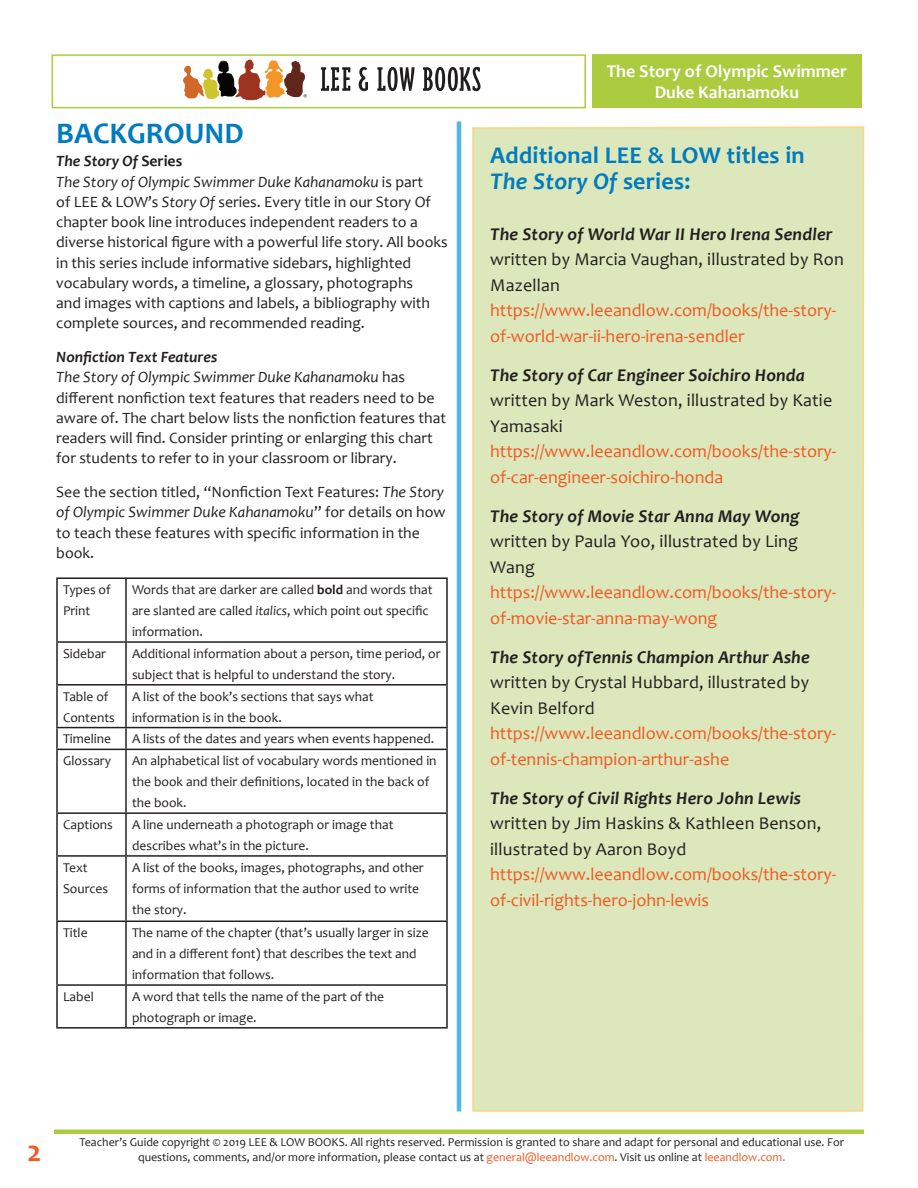
<style>
.page{position:relative;width:918px;height:1188px;background:#fff}
.page>*{position:absolute;margin:0;border:0;box-sizing:border-box;transform-origin:0 0}
.Blue_Single_Column_H{font:700 30px "Candara";color:#007bbf}
.t1{font:700 30px "Candara";color:#f15921}
.blue_running_heads{font:700 24px/25.5px "Candara";letter-spacing:.01em;color:#007bbf}
.text{font:18px/25.5px "Candara";color:#f15921}
.t2{font:700 18px/21.6px "Candara";color:#fff;text-align:center}
.text-2{font:15.75px/20.2px "Candara";color:#231f20}
.text-3{font:13.5px/21px "Candara";color:#231f20}
.t3{font:12px/14.4px "Candara";color:#231f20;text-align:center}
.s1{font-weight:700;font-style:italic}
.s2{font-weight:700}
.s3{font-style:italic}
.s4{font-weight:700;font-style:italic;color:#231f20}
.s5{color:#231f20}
.s6{color:#f15921}
.s7{color:#0f9bd3}
</style>
<div class="page">
<div style="left:592px;top:54px;width:270px;height:54px;background:#aacc3e"></div>
<svg style="left:183px;top:60px;width:124px;height:40px"></svg>
<svg style="left:321px;top:67px;width:160px;height:24px"></svg>
<div style="left:52px;top:54px;width:534px;height:54px;border:2px solid #aacc3e"></div>
<hr style="left:54px;top:1130px;width:810px;height:4px;background:#aacc3e">
<hr style="left:457px;top:122px;width:4px;height:990px;background:#52b6e7">
<hr style="left:56px;top:577px;width:70px;height:2px;background:#231f20">
<hr style="left:56px;top:579px;width:2px;height:62px;background:#231f20">
<hr style="left:126px;top:577px;width:322px;height:2px;background:#231f20">
<hr style="left:125px;top:579px;width:2px;height:62px;background:#231f20">
<hr style="left:446px;top:579px;width:2px;height:62px;background:#231f20">
<hr style="left:56px;top:641px;width:70px;height:2px;background:#231f20">
<hr style="left:56px;top:643px;width:2px;height:41px;background:#231f20">
<hr style="left:126px;top:641px;width:322px;height:2px;background:#231f20">
<hr style="left:125px;top:643px;width:2px;height:41px;background:#231f20">
<hr style="left:446px;top:643px;width:2px;height:41px;background:#231f20">
<hr style="left:56px;top:684px;width:70px;height:2px;background:#231f20">
<hr style="left:56px;top:686px;width:2px;height:41px;background:#231f20">
<hr style="left:126px;top:684px;width:322px;height:2px;background:#231f20">
<hr style="left:125px;top:686px;width:2px;height:41px;background:#231f20">
<hr style="left:446px;top:686px;width:2px;height:41px;background:#231f20">
<hr style="left:56px;top:727px;width:70px;height:1px;background:#231f20">
<hr style="left:56px;top:728px;width:2px;height:21px;background:#231f20">
<hr style="left:126px;top:727px;width:322px;height:1px;background:#231f20">
<hr style="left:125px;top:728px;width:2px;height:21px;background:#231f20">
<hr style="left:446px;top:728px;width:2px;height:21px;background:#231f20">
<hr style="left:56px;top:749px;width:70px;height:1px;background:#231f20">
<hr style="left:56px;top:750px;width:2px;height:62px;background:#231f20">
<hr style="left:126px;top:749px;width:322px;height:1px;background:#231f20">
<hr style="left:125px;top:750px;width:2px;height:62px;background:#231f20">
<hr style="left:446px;top:750px;width:2px;height:62px;background:#231f20">
<hr style="left:56px;top:812px;width:70px;height:2px;background:#231f20">
<hr style="left:56px;top:814px;width:2px;height:41px;background:#231f20">
<hr style="left:126px;top:812px;width:322px;height:2px;background:#231f20">
<hr style="left:125px;top:814px;width:2px;height:41px;background:#231f20">
<hr style="left:446px;top:814px;width:2px;height:41px;background:#231f20">
<hr style="left:56px;top:855px;width:70px;height:2px;background:#231f20">
<hr style="left:56px;top:857px;width:2px;height:64px;background:#231f20">
<hr style="left:126px;top:855px;width:322px;height:2px;background:#231f20">
<hr style="left:125px;top:857px;width:2px;height:64px;background:#231f20">
<hr style="left:446px;top:857px;width:2px;height:64px;background:#231f20">
<hr style="left:56px;top:921px;width:70px;height:1px;background:#231f20">
<hr style="left:56px;top:922px;width:2px;height:62px;background:#231f20">
<hr style="left:126px;top:921px;width:322px;height:1px;background:#231f20">
<hr style="left:125px;top:922px;width:2px;height:62px;background:#231f20">
<hr style="left:446px;top:922px;width:2px;height:62px;background:#231f20">
<hr style="left:56px;top:984px;width:70px;height:2px;background:#231f20">
<hr style="left:56px;top:986px;width:2px;height:41px;background:#231f20">
<hr style="left:126px;top:984px;width:322px;height:2px;background:#231f20">
<hr style="left:125px;top:986px;width:2px;height:41px;background:#231f20">
<hr style="left:446px;top:986px;width:2px;height:41px;background:#231f20">
<hr style="left:56px;top:1027px;width:70px;height:2px;background:#231f20">
<hr style="left:126px;top:1027px;width:322px;height:2px;background:#231f20">
<div style="left:472px;top:126px;width:393px;height:986px;background:#dce7bb"></div>
<p class="Blue_Single_Column_H" style="left:56px;top:115px;width:189px">BACKGROUND</p>
<p class="text-2" style="left:56px;top:151px;width:393px"><span class="s1">The Story Of</span> <span class="s2">Series<br></span><span class="s3">The Story of Olympic Swimmer Duke Kahanamoku</span> is part<br>of LEE &amp; LOW’s <span class="s3">Story Of</span> series. Every title in our Story Of chapter book line introduces independent readers to a diverse historical figure with a powerful life story. All books in this series include informative sidebars, highlighted vocabulary words, a timeline, a glossary, photographs<br>and images with captions and labels, a bibliography with complete sources, and recommended reading.</p>
<p class="text-2" style="left:56px;top:347px;width:391px"><span class="s1">Nonfiction Text Features<br></span><span class="s3">The Story of Olympic Swimmer Duke Kahanamoku</span> has different nonfiction text features that readers need to be aware of. The chart below lists the nonfiction features that readers will find. Consider printing or enlarging this chart for students to refer to in your classroom or library.</p>
<p class="text-2" style="left:56px;top:482px;width:391px">See the section titled, “Nonfiction Text Features: <span class="s3">The Story of Olympic Swimmer Duke Kahanamoku</span>” for details on how to teach these features with specific information in the book.</p>
<p class="text-3" style="left:63px;top:579px;width:49px">Types of<br>Print</p>
<p class="text-3" style="left:132px;top:579px;width:302px">Words that are darker are called <span class="s2">bold</span> and words that are slanted are called <span class="s3">italics</span>, which point out specific information.</p>
<p class="text-3" style="left:63px;top:643px;width:45px">Sidebar</p>
<p class="text-3" style="left:132px;top:643px;width:310px">Additional information about a person, time period, or subject that is helpful to understand the story.</p>
<p class="text-3" style="left:63px;top:686px;width:53px">Table of<br>Contents</p>
<p class="text-3" style="left:132px;top:686px;width:243px">A list of the book’s sections that says what information is in the book.</p>
<p class="text-3" style="left:63px;top:728px;width:50px">Timeline</p>
<p class="text-3" style="left:132px;top:728px;width:304px">A lists of the dates and years when events happened.</p>
<p class="text-3" style="left:63px;top:750px;width:50px">Glossary</p>
<p class="text-3" style="left:132px;top:750px;width:306px">An alphabetical list of vocabulary words mentioned in the book and their definitions, located in the back of the book.</p>
<p class="text-3" style="left:63px;top:814px;width:51px">Captions</p>
<p class="text-3" style="left:132px;top:814px;width:263px">A line underneath a photograph or image that describes what’s in the picture.</p>
<p class="text-3" style="left:63px;top:857px;width:47px">Text<br>Sources</p>
<p class="text-3" style="left:132px;top:857px;width:293px">A list of the books, images, photographs, and other forms of information that the author used to write the story.</p>
<p class="text-3" style="left:63px;top:922px;width:26px">Title</p>
<p class="text-3" style="left:132px;top:922px;width:298px">The name of the chapter (that’s usually larger in size and in a different font) that describes the text and information that follows.</p>
<p class="text-3" style="left:63px;top:986px;width:32px">Label</p>
<p class="text-3" style="left:132px;top:986px;width:254px">A word that tells the name of the part of the photograph or image.</p>
<p class="t2" style="left:607px;top:60px;width:242px">The Story of Olympic Swimmer<br>Duke Kahanamoku</p>
<p class="blue_running_heads" style="left:490px;top:142px;width:316px">Additional LEE &amp; LOW titles in<br><span class="s3">The Story Of</span> series:</p>
<p class="text" style="left:490px;top:221px;width:355px"><span class="s4">The Story of World War II Hero Irena Sendler </span><span class="s5">written by Marcia Vaughan, illustrated by Ron Mazellan </span>https://www.leeandlow.com/books/the-story&shy;of-world-war-ii-hero-irena-sendler</p>
<p class="text" style="left:490px;top:362px;width:348px"><span class="s4">The Story of Car Engineer Soichiro Honda </span><span class="s5">written by Mark Weston, illustrated by Katie Yamasaki </span>https://www.leeandlow.com/books/the-story&shy;of-car-engineer-soichiro-honda</p>
<p class="text" style="left:490px;top:503px;width:348px"><span class="s4">The Story of Movie Star Anna May Wong </span><span class="s5">written by Paula Yoo, illustrated by Ling<br>Wang </span>https://www.leeandlow.com/books/the-story&shy;of-movie-star-anna-may-wong</p>
<p class="text" style="left:490px;top:644px;width:348px"><span class="s4">The Story ofTennis Champion Arthur Ashe </span><span class="s5">written by Crystal Hubbard, illustrated by Kevin Belford </span>https://www.leeandlow.com/books/the-story&shy;of-tennis-champion-arthur-ashe</p>
<p class="text" style="left:490px;top:785px;width:348px"><span class="s4">The Story of Civil Rights Hero John Lewis </span><span class="s5">written by Jim Haskins &amp; Kathleen Benson, illustrated by Aaron Boyd </span>https://www.leeandlow.com/books/the-story&shy;of-civil-rights-hero-john-lewis</p>
<h1 class="t1" style="left:27px;top:1133px;width:16px">2</h1>
<p class="t3" style="left:79px;top:1135px;width:766px">Teacher’s Guide copyright © 2019 LEE &amp; LOW BOOKS. All rights reserved. Permission is granted to share and adapt for personal and educational use. For questions, comments, and/or more information, please contact us at <span class="s6">general@leeandlow.com</span>. Visit us online at <span class="s6">leeandlow.com</span><span class="s7">.</span></p>
</div>
